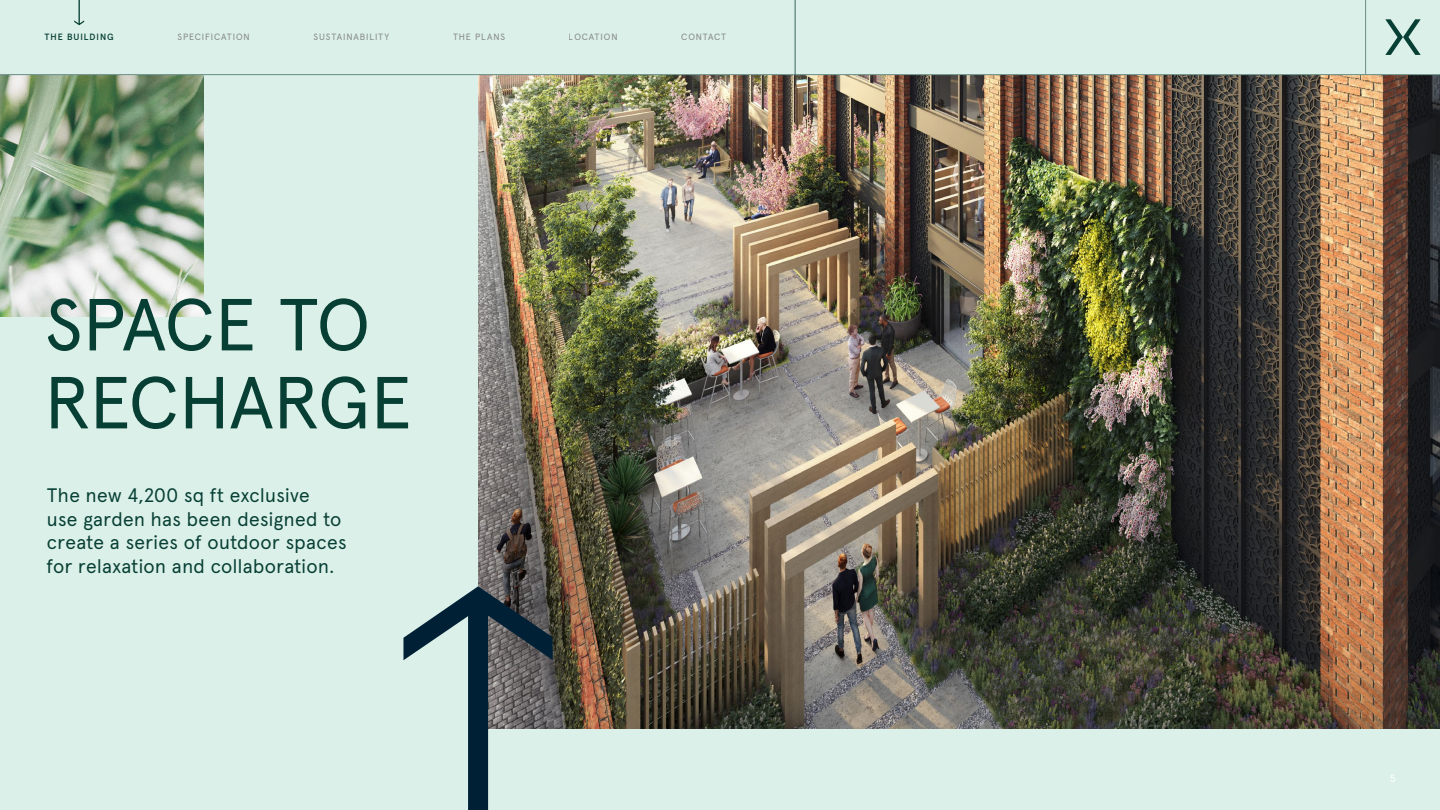
<style>
.page{position:relative;width:1440px;height:810px;background:#dbf0e8}
.page>*{position:absolute;margin:0;border:0;box-sizing:border-box;transform-origin:0 0}
.t1{font:73.5px/78px "Apercu Pro";color:#073f34}
.t2{font:19.5px/23.4px "Apercu Pro";letter-spacing:.02em;color:#073f34}
.t3{font:10.5px "Apercu Pro";color:#fff}
.t4{font:9.07px "Apercu Pro";letter-spacing:.095em;color:#706f6f}
.t5{font:500 9.07px "Apercu Pro";letter-spacing:.1em;color:#073f34}
</style>
<div class="page">
<img style="left:478px;top:75px;width:962px;height:653px">
<img style="left:0;top:75px;width:204px;height:242px">
<svg style="left:403px;top:586px;width:150px;height:224px"></svg>
<hr style="left:0;top:74px;width:1440px;height:1px;background:#6a8c85">
<hr style="left:1365px;top:0;width:1px;height:75px;background:#6a8c85">
<svg style="left:1385px;top:19px;width:36px;height:36px"></svg>
<svg style="left:74px;top:0;width:10px;height:25px"></svg>
<hr style="left:795px;top:0;width:1px;height:75px;background:#39655d">
<p class="t5" style="left:45px;top:30px;width:71px">THE BUILDING</p>
<p class="t4" style="left:178px;top:30px;width:74px">SPECIFICATION</p>
<p class="t4" style="left:314px;top:30px;width:77px">SUSTAINABILITY</p>
<p class="t4" style="left:453px;top:30px;width:54px">THE PLANS</p>
<p class="t4" style="left:569px;top:30px;width:50px">LOCATION</p>
<p class="t4" style="left:681px;top:30px;width:47px">CONTACT</p>
<h1 class="t1" style="left:45px;top:280px;width:369px">SPACE TO<br>RECHARGE</h1>
<p class="t2" style="left:47px;top:482px;width:301px">The new 4,200 sq ft exclusive<br>use garden has been designed to create a series of outdoor spaces for relaxation and collaboration.</p>
<p class="t3" style="left:1390px;top:771px;width:7px">5</p>
</div>
